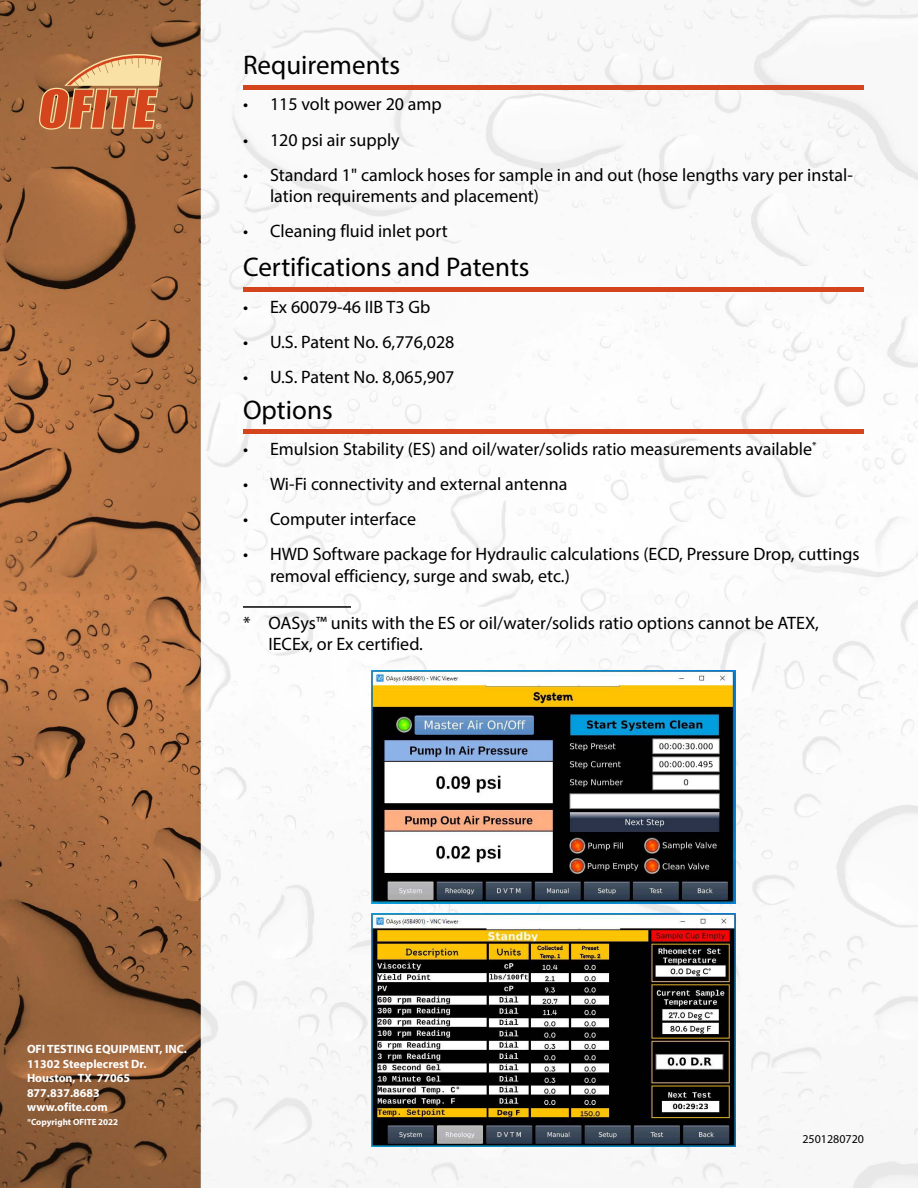
<style>
.page{position:relative;width:918px;height:1188px;background:#fff}
.page>*{position:absolute;margin:0;border:0;box-sizing:border-box;transform-origin:0 0}
.t1{font:27px "Myriad Pro";color:#000}
.t2{font:18px/21.6px "Myriad Pro";color:#000}
.t3{font:700 12px/14.4px "Myriad Pro";color:#fff}
.t4{font:12px "Myriad Pro";color:#000}
.t5{font:700 9px "Myriad Pro";color:#fff}
</style>
<div class="page">
<img style="left:0;top:0;width:918px;height:1188px">
<svg style="left:39px;top:54px;width:123px;height:76px;background:#ca8152"></svg>
<hr style="left:243px;top:606px;width:108px;height:2px;background:#000">
<hr style="left:243px;top:85px;width:621px;height:4px;background:#d4451d">
<hr style="left:243px;top:287px;width:621px;height:4px;background:#d4451d">
<div style="left:243px;top:429px;width:621px;height:5px;background:#d4451d"></div>
<img style="left:372px;top:671px;width:363px;height:233px">
<img style="left:372px;top:914px;width:363px;height:233px">
<h1 class="t1" style="left:243px;top:49px;width:159px">Requirements</h1>
<p class="t2" style="left:243px;top:93px;width:200px">• 115 volt power 20 amp</p>
<p class="t2" style="left:243px;top:128px;width:158px">• 120 psi air supply</p>
<p class="t2" style="left:270px;top:164px;width:584px;text-indent:-27px">• Standard 1" camlock hoses for sample in and out (hose lengths vary per instal&shy;lation requirements and placement)</p>
<p class="t2" style="left:243px;top:220px;width:206px">• Cleaning fluid inlet port</p>
<h1 class="t1" style="left:243px;top:251px;width:288px">Certifications and Patents</h1>
<p class="t2" style="left:243px;top:295px;width:189px">• Ex 60079-46 IIB T3 Gb</p>
<p class="t2" style="left:243px;top:331px;width:213px">• U.S. Patent No. 6,776,028</p>
<p class="t2" style="left:243px;top:366px;width:213px">• U.S. Patent No. 8,065,907</p>
<h1 class="t1" style="left:243px;top:393px;width:91px">Options</h1>
<p class="t2" style="left:243px;top:438px;width:575px">• Emulsion Stability (ES) and oil/water/solids ratio measurements available<sup>*</sup></p>
<p class="t2" style="left:243px;top:473px;width:326px">• Wi-Fi connectivity and external antenna</p>
<p class="t2" style="left:243px;top:508px;width:175px">• Computer interface</p>
<p class="t2" style="left:270px;top:543px;width:591px;text-indent:-27px">• HWD Software package for Hydraulic calculations (ECD, Pressure Drop, cuttings removal efficiency, surge and swab, etc.)</p>
<p class="t2" style="left:268px;top:611px;width:552px;text-indent:-25px">* OASys™ units with the ES or oil/water/solids ratio options cannot be ATEX,<br>IECEx, or Ex certified.</p>
<p class="t3" style="left:27px;top:1042px;width:161px">OFI TESTING EQUIPMENT, INC.<br>11302 Steeplecrest Dr.<br>Houston, TX 77065<br>877.837.8683<br>www.ofite.com</p>
<p class="t5" style="left:27px;top:1116px;width:93px">®Copyright OFITE 2022</p>
<p class="t4" style="left:802px;top:1132px;width:63px">2501280720</p>
</div>
